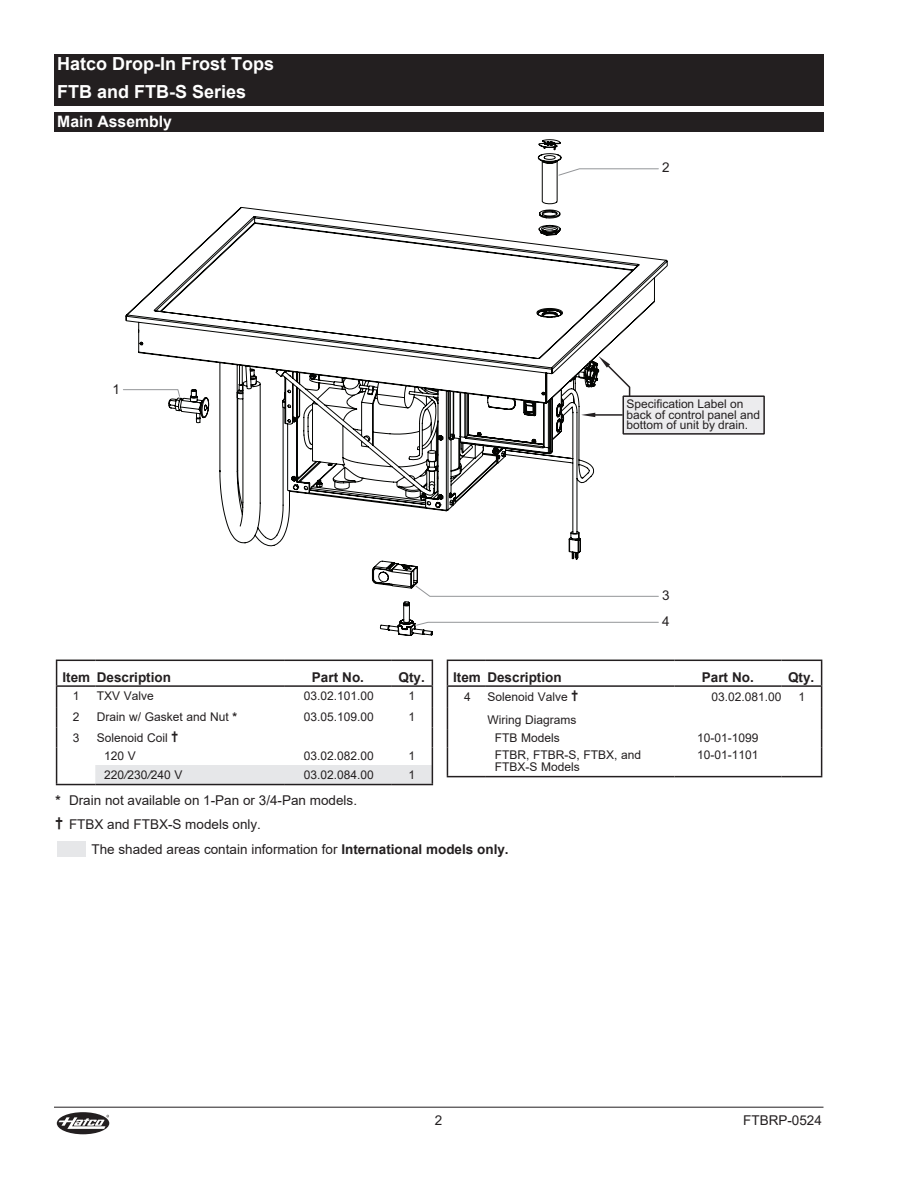
<style>
.page{position:relative;width:918px;height:1188px;background:#fff}
.page>*{position:absolute;margin:0;border:0;box-sizing:border-box;transform-origin:0 0}
.Heading{font:700 18px "Arial";color:#fff}
.Heading2_Parts{font:700 15.75px "Arial";color:#fff}
.Body{font:13.5px/26px "Arial";color:#231f20}
.t1{font:700 13.5px "Arial";color:#231f20}
.t2{font:12px/10.5px "Arial";color:#231f20}
.s1{font-weight:700}
.s2{font-style:italic}
</style>
<div class="page">
<hr style="left:54px;top:1107px;width:769px;height:1px;background:#231f20">
<svg style="left:57px;top:1112px;width:52px;height:22px"></svg>
<div style="left:54px;top:54px;width:770px;height:52px;background:#231f20"></div>
<svg style="left:126px;top:140px;width:542px;height:496px"></svg>
<div style="left:623px;top:395px;width:142px;height:40px;background:#ececee;border:1px solid #231f20"></div>
<svg style="left:581px;top:413px;width:14px;height:4px"></svg>
<hr style="left:595px;top:414px;width:28px;height:2px;background:#231f20">
<svg style="left:599px;top:356px;width:32px;height:42px"></svg>
<svg style="left:556px;top:167px;width:105px;height:11px"></svg>
<svg style="left:123px;top:387px;width:59px;height:12px"></svg>
<svg style="left:413px;top:583px;width:248px;height:16px"></svg>
<svg style="left:414px;top:620px;width:247px;height:8px"></svg>
<svg style="left:56px;top:660px;width:377px;height:124px"></svg>
<hr style="left:56px;top:784px;width:39px;height:1px;background:#231f20">
<hr style="left:95px;top:784px;width:189px;height:1px;background:#231f20">
<hr style="left:284px;top:784px;width:108px;height:1px;background:#231f20">
<hr style="left:392px;top:784px;width:41px;height:1px;background:#231f20">
<svg style="left:447px;top:660px;width:375px;height:116px"></svg>
<hr style="left:447px;top:776px;width:39px;height:1px;background:#231f20">
<hr style="left:486px;top:776px;width:188px;height:1px;background:#231f20">
<hr style="left:674px;top:776px;width:107px;height:1px;background:#231f20">
<hr style="left:781px;top:776px;width:41px;height:1px;background:#231f20">
<div style="left:57px;top:841px;width:29px;height:16px;background:#e6e7e9"></div>
<div style="left:54px;top:112px;width:769px;height:19px;background:#231f20"></div>
<p class="Heading" style="left:57px;top:51px;width:219px">Hatco Drop-In Frost Tops</p>
<p class="Heading" style="left:57px;top:79px;width:191px">FTB and FTB-S Series</p>
<p class="Heading2_Parts" style="left:57px;top:110px;width:116px">Main Assembly</p>
<p class="Body" style="left:662px;top:155px;width:9px">2</p>
<p class="Body" style="left:112px;top:376px;width:9px">1</p>
<p class="t2" style="left:626px;top:399px;width:135px">Specification Label on back of control panel and bottom of unit by drain.</p>
<p class="t1" style="left:62px;top:667px;width:29px">Item</p>
<p class="t1" style="left:97px;top:667px;width:76px">Description</p>
<p class="t1" style="left:312px;top:667px;width:54px">Part No.</p>
<p class="t1" style="left:399px;top:667px;width:28px">Qty.</p>
<p class="t2" style="left:73px;top:691px;width:8px">1</p>
<p class="t2" style="left:97px;top:691px;width:59px">TXV Valve</p>
<p class="t2" style="left:304px;top:691px;width:72px">03.02.101.00</p>
<p class="t2" style="left:408px;top:691px;width:8px">1</p>
<p class="t2" style="left:73px;top:712px;width:8px">2</p>
<p class="t2" style="left:97px;top:712px;width:142px">Drain w/ Gasket and Nut <span class="s1">*</span></p>
<p class="t2" style="left:304px;top:712px;width:72px">03.05.109.00</p>
<p class="t2" style="left:408px;top:712px;width:8px">1</p>
<p class="t2" style="left:73px;top:732px;width:8px">3</p>
<p class="t2" style="left:97px;top:732px;width:83px">Solenoid Coil <span class="s1">†</span></p>
<p class="t2" style="left:104px;top:750px;width:33px">120 V</p>
<p class="t2" style="left:304px;top:750px;width:72px">03.02.082.00</p>
<p class="t2" style="left:408px;top:750px;width:8px">1</p>
<p class="t2" style="left:104px;top:770px;width:80px">220<span class="s2">/</span>230<span class="s2">/</span>240 V</p>
<p class="t2" style="left:304px;top:770px;width:72px">03.02.084.00</p>
<p class="t2" style="left:408px;top:770px;width:8px">1</p>
<p class="Body" style="left:662px;top:582px;width:9px">3<br>4</p>
<p class="t1" style="left:453px;top:667px;width:29px">Item</p>
<p class="t1" style="left:487px;top:667px;width:76px">Description</p>
<p class="t1" style="left:702px;top:667px;width:54px">Part No.</p>
<p class="t1" style="left:788px;top:667px;width:28px">Qty.</p>
<p class="t2" style="left:464px;top:691px;width:8px">4</p>
<p class="t2" style="left:487px;top:691px;width:92px">Solenoid Valve <span class="s1">†</span></p>
<p class="t2" style="left:711px;top:691px;width:72px">03.02.081.00</p>
<p class="t2" style="left:799px;top:691px;width:8px">1</p>
<p class="t2" style="left:487px;top:715px;width:91px">Wiring Diagrams</p>
<p class="t2" style="left:495px;top:732px;width:67px">FTB Models</p>
<p class="t2" style="left:697px;top:732px;width:63px">10-01-1099</p>
<p class="t2" style="left:495px;top:749px;width:148px;line-height:12px">FTBR, FTBR-S, FTBX, and<br>FTBX-S Models</p>
<p class="t2" style="left:697px;top:750px;width:63px">10-01-1101</p>
<p class="Body" style="left:56px;top:787px;width:303px"><span class="s1">*</span> Drain not available on 1-Pan or 3/4-Pan models.</p>
<p class="Body" style="left:56px;top:811px;width:207px"><span class="s1">†</span> FTBX and FTBX-S models only.</p>
<p class="Body" style="left:92px;top:836px;width:419px">The shaded areas contain information for <span class="s1">International models only.</span></p>
<p class="Body" style="left:435px;top:1107px;width:9px">2</p>
<p class="Body" style="left:743px;top:1107px;width:80px">FTBRP-0524</p>
</div>
